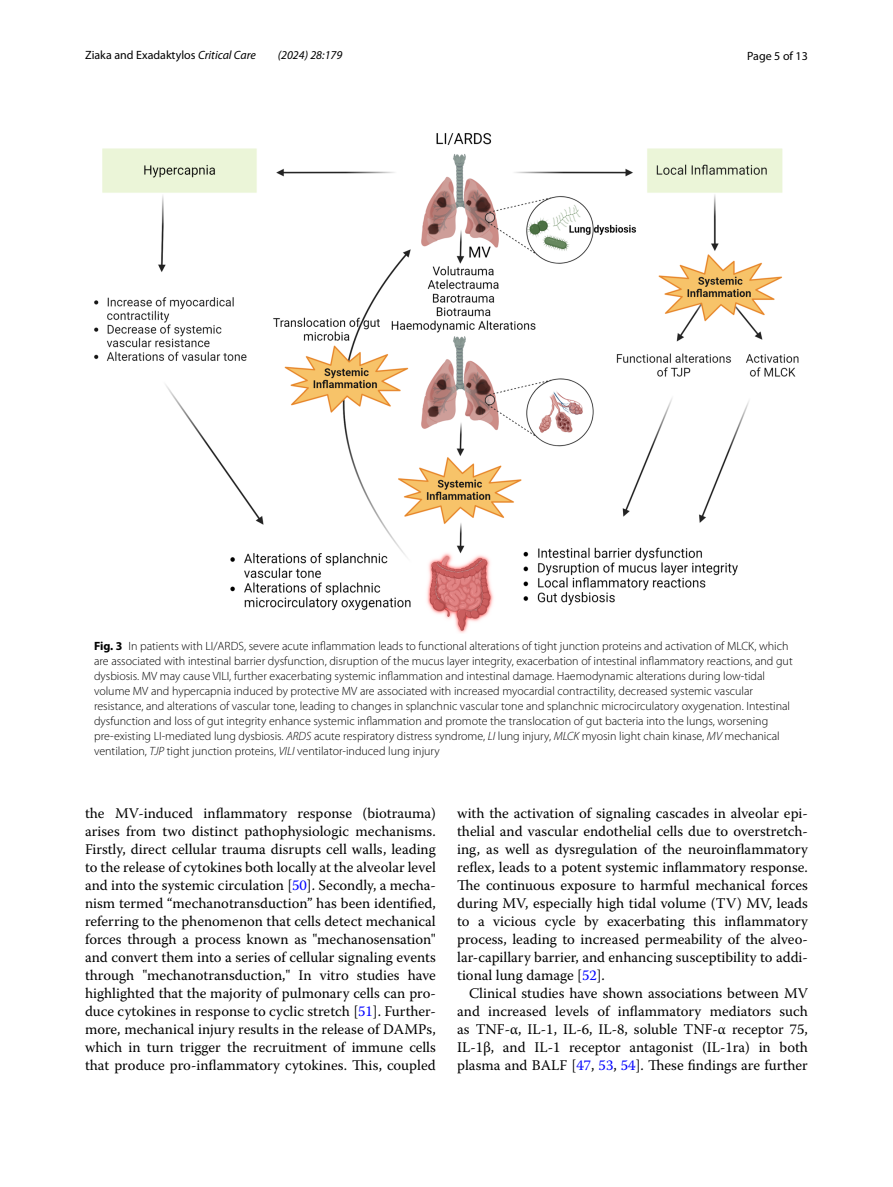
<style>
.page{position:relative;width:893px;height:1187px;background:#fff}
.page>*{position:absolute;margin:0;border:0;box-sizing:border-box;transform-origin:0 0}
.t1{font:14.7px/18px "Warnock Pro";color:#000;text-align:justify}
.t2{font:300 12px/15px "Myriad Pro";color:#000}
.t3{font:12px "Myriad Pro";color:#000}
.t4{font:italic 12px "Myriad Pro";color:#000}
.s1{font-style:italic}
.s2{font-weight:700}
.s3{color:#00f}
</style>
<div class="page">
<img style="left:94px;top:133px;width:705px;height:500px">
<p class="t3" style="left:85px;top:48px;width:172px">Ziaka and Exadaktylos <span class="s1">Critical Care</span></p>
<p class="t4" style="left:278px;top:48px;width:66px">(2024) 28:179</p>
<p class="t3" style="left:747px;top:48px;width:62px">Page 5 of 13</p>
<p class="t2" style="left:94px;top:638px;width:700px"><span class="s2">Fig. 3</span> In patients with LI/ARDS, severe acute inflammation leads to functional alterations of tight junction proteins and activation of MLCK, which are associated with intestinal barrier dysfunction, disruption of the mucus layer integrity, exacerbation of intestinal inflammatory reactions, and gut dysbiosis. MV may cause VILI, further exacerbating systemic inflammation and intestinal damage. Haemodynamic alterations during low-tidal volume MV and hypercapnia induced by protective MV are associated with increased myocardial contractility, decreased systemic vascular resistance, and alterations of vascular tone, leading to changes in splanchnic vascular tone and splanchnic microcirculatory oxygenation. Intestinal dysfunction and loss of gut integrity enhance systemic inflammation and promote the translocation of gut bacteria into the lungs, worsening pre-existing LI-mediated lung dysbiosis. <span class="s1">ARDS</span> acute respiratory distress syndrome, <span class="s1">LI</span> lung injury, <span class="s1">MLCK</span> myosin light chain kinase, <span class="s1">MV</span> mechanical ventilation, <span class="s1">TJP</span> tight junction proteins, <span class="s1">VILI</span> ventilator-induced lung injury</p>
<p class="t1" style="left:85px;top:803px;width:352px">the MV-induced inflammatory response (biotrauma) arises from two distinct pathophysiologic mechanisms.<br>Firstly, direct cellular trauma disrupts cell walls, leading to the release of cytokines both locally at the alveolar level and into the systemic circulation [<span class="s3">50</span>]. Secondly, a mecha&shy;nism termed “mechanotransduction” has been identified, referring to the phenomenon that cells detect mechanical forces through a process known as "mechanosensation" and convert them into a series of cellular signaling events through "mechanotransduction," In vitro studies have highlighted that the majority of pulmonary cells can pro&shy;duce cytokines in response to cyclic stretch [<span class="s3">51</span>]. Further&shy;more, mechanical injury results in the release of DAMPs, which in turn trigger the recruitment of immune cells that produce pro-inflammatory cytokines. This, coupled</p>
<p class="t1" style="left:457px;top:803px;width:352px">with the activation of signaling cascades in alveolar epi&shy;thelial and vascular endothelial cells due to overstretch&shy;ing, as well as dysregulation of the neuroinflammatory reflex, leads to a potent systemic inflammatory response.<br>The continuous exposure to harmful mechanical forces during MV, especially high tidal volume (TV) MV, leads to a vicious cycle by exacerbating this inflammatory process, leading to increased permeability of the alveo&shy;lar-capillary barrier, and enhancing susceptibility to addi&shy;tional lung damage [<span class="s3">52</span>].</p>
<p class="t1" style="left:457px;top:983px;width:352px;text-indent:12px">Clinical studies have shown associations between MV and increased levels of inflammatory mediators such as TNF-α, IL-1, IL-6, IL-8, soluble TNF-α receptor 75, IL-1β, and IL-1 receptor antagonist (IL-1ra) in both plasma and BALF [<span class="s3">47</span>, <span class="s3">53</span>, <span class="s3">54</span>]. These findings are further</p>
</div>
